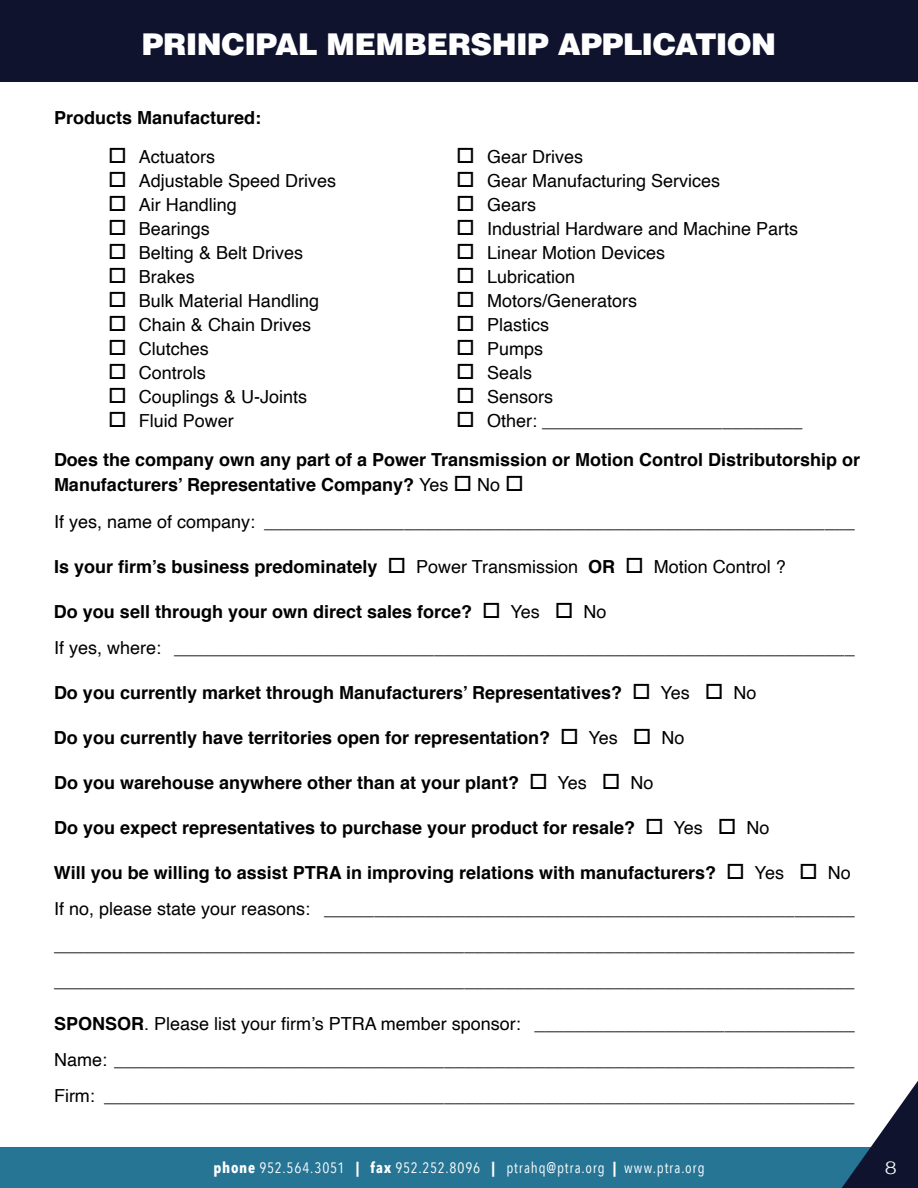
<style>
.page{position:relative;width:918px;height:1188px;background:#fff}
.page>*{position:absolute;margin:0;border:0;box-sizing:border-box;transform-origin:0 0}
.t1{font:900 30px "Helvetica";letter-spacing:-.02em;color:#fff}
.t2{font:18px/36px "Helvetica";color:#000}
.t3{font:700 18px/25.2px "Helvetica";color:#000}
.t4{font:300 18px "Helvetica";color:#fff;scale:1.2 1}
.t5{font:15px "Avenir Next Condensed";letter-spacing:.055em;color:#fff}
.s1{font-weight:400}
.s2{font-weight:700}
</style>
<div class="page">
<div style="left:0;top:1148px;width:918px;height:40px;background:#277595"></div>
<svg style="left:838px;top:1081px;width:80px;height:107px"></svg>
<div style="left:0;top:0;width:918px;height:82px;background:#0f132e"></div>
<h1 class="t1" style="left:142px;top:24px;width:636px">PRINCIPAL MEMBERSHIP APPLICATION</h1>
<p class="t3" style="left:54px;top:105px;width:209px">Products Manufactured:</p>
<p class="t2" style="left:108px;top:139px;width:109px">□ Actuators</p>
<p class="t2" style="left:108px;top:163px;width:230px">□ Adjustable Speed Drives</p>
<p class="t2" style="left:108px;top:187px;width:130px">□ Air Handling</p>
<p class="t2" style="left:108px;top:211px;width:103px">□ Bearings</p>
<p class="t2" style="left:108px;top:235px;width:197px">□ Belting &amp; Belt Drives</p>
<p class="t2" style="left:108px;top:259px;width:88px">□ Brakes</p>
<p class="t2" style="left:108px;top:283px;width:213px">□ Bulk Material Handling</p>
<p class="t2" style="left:108px;top:307px;width:205px">□ Chain &amp; Chain Drives</p>
<p class="t2" style="left:108px;top:331px;width:102px">□ Clutches</p>
<p class="t2" style="left:108px;top:355px;width:99px">□ Controls</p>
<p class="t2" style="left:108px;top:379px;width:201px">□ Couplings &amp; U-Joints</p>
<p class="t2" style="left:108px;top:403px;width:127px">□ Fluid Power</p>
<p class="t2" style="left:456px;top:139px;width:128px">□ Gear Drives</p>
<p class="t2" style="left:456px;top:163px;width:266px">□ Gear Manufacturing Services</p>
<p class="t2" style="left:456px;top:187px;width:81px">□ Gears</p>
<p class="t2" style="left:456px;top:211px;width:344px">□ Industrial Hardware and Machine Parts</p>
<p class="t2" style="left:456px;top:235px;width:211px">□ Linear Motion Devices</p>
<p class="t2" style="left:456px;top:259px;width:121px">□ Lubrication</p>
<p class="t2" style="left:456px;top:283px;width:183px">□ Motors/Generators</p>
<p class="t2" style="left:456px;top:307px;width:94px">□ Plastics</p>
<p class="t2" style="left:456px;top:331px;width:88px">□ Pumps</p>
<p class="t2" style="left:456px;top:355px;width:77px">□ Seals</p>
<p class="t2" style="left:456px;top:379px;width:98px">□ Sensors</p>
<p class="t2" style="left:456px;top:403px;width:348px">□ Other: __________________________</p>
<p class="t3" style="left:54px;top:447px;width:808px">Does the company own any part of a Power Transmission or Motion Control Distributorship or<br>Manufacturers’ Representative Company? <span class="s1">Yes</span> □ <span class="s1">No</span> □</p>
<p class="t2" style="left:54px;top:504px;width:802px">If yes, name of company: ___________________________________________________________</p>
<p class="t3" style="left:54px;top:554px;width:733px">Is your firm’s business predominately □ <span class="s1">Power Transmission</span> OR □ <span class="s1">Motion Control ?</span></p>
<p class="t2" style="left:54px;top:593px;width:802px;line-height:36.8px"><span class="s2">Do you sell through your own direct sales force?</span> □ Yes □ No<br>If yes, where: ____________________________________________________________________</p>
<p class="t3" style="left:54px;top:681px;width:704px">Do you currently market through Manufacturers’ Representatives? □ <span class="s1">Yes</span> □ <span class="s1">No</span></p>
<p class="t3" style="left:54px;top:726px;width:632px">Do you currently have territories open for representation? □ <span class="s1">Yes</span> □ <span class="s1">No</span></p>
<p class="t3" style="left:54px;top:771px;width:601px">Do you warehouse anywhere other than at your plant? □ <span class="s1">Yes</span> □ <span class="s1">No</span></p>
<p class="t3" style="left:54px;top:816px;width:717px">Do you expect representatives to purchase your product for resale? □ <span class="s1">Yes</span> □ <span class="s1">No</span></p>
<p class="t2" style="left:54px;top:856px;width:802px"><span class="s2">Will you be willing to assist PTRA in improving relations with manufacturers?</span> □ Yes □ No<br>If no, please state your reasons: _____________________________________________________ ________________________________________________________________________________</p>
<p class="t3" style="left:54px;top:969px;width:802px">________________________________________________________________________________</p>
<p class="t2" style="left:54px;top:1006px;width:802px;text-align:justify"><span class="s2">SPONSOR</span>. Please list your firm’s PTRA member sponsor: ________________________________ Name: __________________________________________________________________________ Firm: ___________________________________________________________________________</p>
<p class="t5" style="left:213px;top:1155px;width:493px"><span class="s2">phone</span> 952.564.3051 <span class="s2">| fax</span> 952.252.8096 <span class="s2">|</span> ptrahq@ptra.org <span class="s2">|</span> www.ptra.org</p>
<p class="t4" style="left:885px;top:1152px;width:12px">8</p>
</div>
